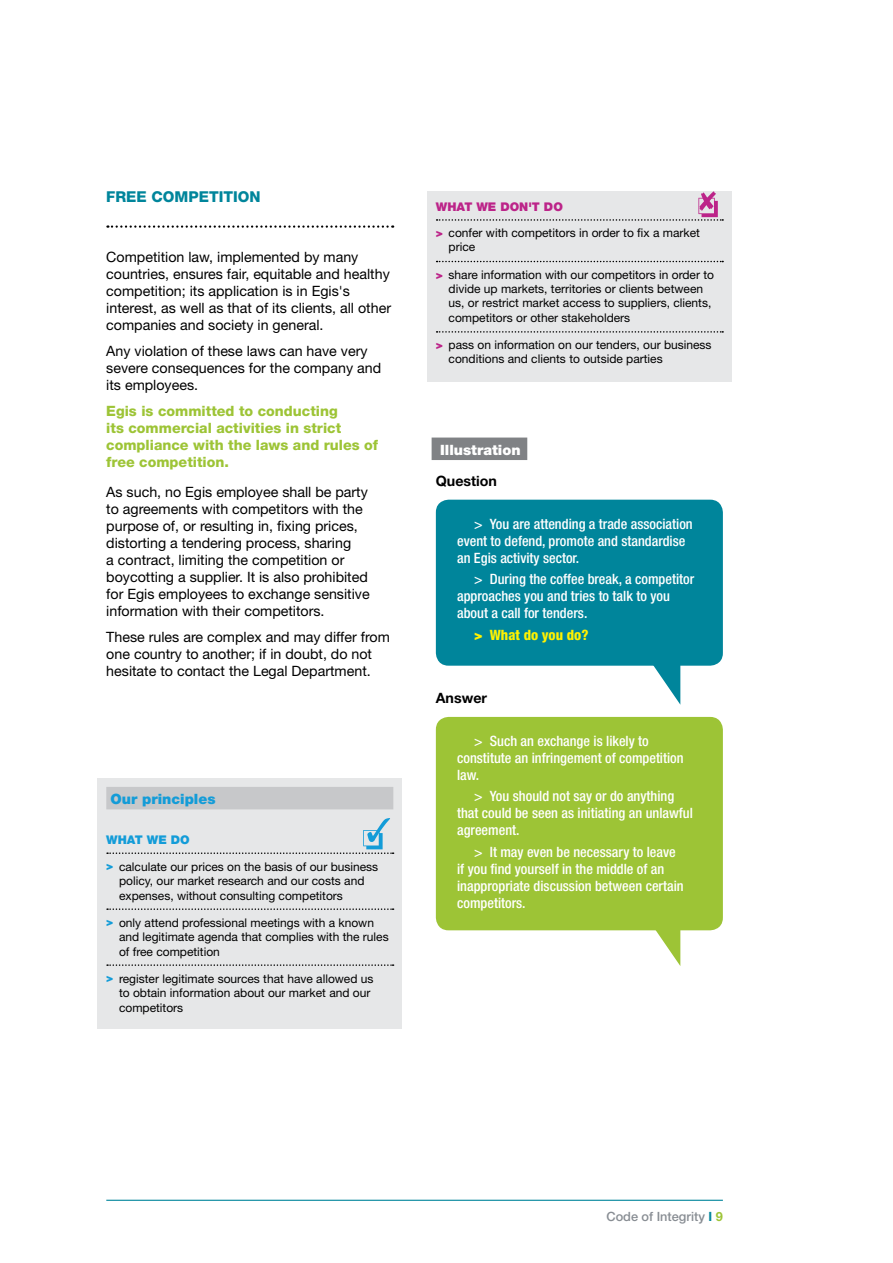
<style>
.page{position:relative;width:893px;height:1263px;background:#fff}
.page>*{position:absolute;margin:0;border:0;box-sizing:border-box;transform-origin:0 0}
.t1{font:800 15px "Helvetica Neue LT Pro";color:#00859b}
.t2{font:14.25px/17.1px "Helvetica Neue LT Pro";color:#000}
.t3{font:500 condensed 14.25px/17.1px "Helvetica Neue LT Pro";color:#fff}
.t4{font:800 14.25px/17.1px "Helvetica Neue LT Pro";color:#9dc436}
.t5{font:700 14.25px "Helvetica Neue LT Pro";color:#000}
.t6{font:800 condensed 14.25px "Helvetica Neue LT Pro";color:#fff200}
.t7{font:900 14.25px "Helvetica Neue LT Pro";color:#139cd8}
.t8{font:900 14.25px "Helvetica Neue LT Pro";color:#fff}
.t9{font:500 12.75px "Helvetica Neue LT Pro";color:#888d93}
.t10{font:12px/14.4px "Helvetica Neue LT Pro";color:#000}
.t11{font:900 12px "Helvetica Neue LT Pro";color:#139cd8}
.s1{font-weight:900;color:#139cd8}
.s2{font-weight:900;color:#bc2489}
.s3{font-weight:900;font-stretch:normal}
.s4{font-weight:700;color:#00859b}
.s5{font-weight:700;color:#9dc436}
</style>
<div class="page">
<hr style="left:106px;top:1200px;width:617px;height:1px;background:#00859b">
<div style="left:427px;top:191px;width:305px;height:191px;background:#e6e7e8"></div>
<div style="left:98px;top:778px;width:304px;height:251px;background:#e6e7e8"></div>
<svg style="left:653px;top:666px;width:27px;height:38px"></svg>
<div style="left:436px;top:500px;width:287px;height:166px;background:#00859b;border-radius:13px"></div>
<svg style="left:643px;top:930px;width:37px;height:36px"></svg>
<div style="left:436px;top:717px;width:287px;height:213px;background:#9dc436;border-radius:13px"></div>
<div style="left:432px;top:437px;width:95px;height:23px;background:#808285"></div>
<svg style="left:107px;top:225px;width:286px;height:3px"></svg>
<div style="left:106px;top:787px;width:287px;height:22px;background:#c7c8ca"></div>
<svg style="left:107px;top:818px;width:287px;height:36px"></svg>
<svg style="left:107px;top:908px;width:287px;height:2px"></svg>
<svg style="left:107px;top:964px;width:287px;height:2px"></svg>
<svg style="left:437px;top:261px;width:286px;height:1px"></svg>
<svg style="left:437px;top:331px;width:286px;height:2px"></svg>
<svg style="left:437px;top:191px;width:286px;height:30px"></svg>
<p class="t1" style="left:106px;top:188px;width:156px">Free competition</p>
<p class="t2" style="left:106px;top:248px;width:286px">Competition law, implemented by many countries, ensures fair, equitable and healthy competition; its application is in Egis's interest, as well as that of its clients, all other companies and society in general.</p>
<p class="t2" style="left:106px;top:342px;width:276px">Any violation of these laws can have very severe consequences for the company and its employees.</p>
<p class="t4" style="left:106px;top:402px;width:273px">Egis is committed to conducting<br>its commercial activities in strict compliance with the laws and rules of free competition.</p>
<p class="t2" style="left:106px;top:483px;width:265px">As such, no Egis employee shall be party to agreements with competitors with the purpose of, or resulting in, fixing prices, distorting a tendering process, sharing<br>a contract, limiting the competition or boycotting a supplier. It is also prohibited for Egis employees to exchange sensitive information with their competitors.</p>
<p class="t2" style="left:106px;top:628px;width:285px">These rules are complex and may differ from one country to another; if in doubt, do not hesitate to contact the Legal Department.</p>
<p class="t7" style="left:111px;top:790px;width:107px">Our principles</p>
<p class="t11" style="left:106px;top:832px;width:83px">What we do</p>
<p class="t10" style="left:119px;top:859px;width:261px;text-indent:-13px"><span class="s1">&gt;</span> calculate our prices on the basis of our business policy, our market research and our costs and expenses, without consulting competitors</p>
<p class="t10" style="left:119px;top:915px;width:271px;text-indent:-13px"><span class="s1">&gt;</span> only attend professional meetings with a known and legitimate agenda that complies with the rules of free competition</p>
<p class="t10" style="left:119px;top:971px;width:256px;text-indent:-13px"><span class="s1">&gt;</span> register legitimate sources that have allowed us to obtain information about our market and our competitors</p>
<p class="t10" style="left:436px;top:193px;width:266px;line-height:26.4px"><span class="s2">What we don't do<br>&gt;</span> confer with competitors in order to fix a market</p>
<p class="t10" style="left:449px;top:240px;width:28px">price</p>
<p class="t10" style="left:449px;top:267px;width:267px;text-indent:-13px"><span class="s2">&gt;</span> share information with our competitors in order to divide up markets, territories or clients between us, or restrict market access to suppliers, clients, competitors or other stakeholders</p>
<p class="t10" style="left:449px;top:337px;width:264px;text-indent:-13px"><span class="s2">&gt;</span> pass on information on our tenders, our business conditions and clients to outside parties</p>
<p class="t8" style="left:440px;top:441px;width:82px">Illustration</p>
<p class="t5" style="left:436px;top:472px;width:63px">Question</p>
<p class="t3" style="left:457px;top:515px;width:237px;text-indent:17px">&gt; You are attending a trade association event to defend, promote and standardise an Egis activity sector.</p>
<p class="t3" style="left:457px;top:570px;width:239px;text-indent:17px">&gt; During the coffee break, a competitor approaches you and tries to talk to you about a call for tenders.</p>
<p class="t6" style="left:474px;top:626px;width:116px"><span class="s3">&gt;</span> What do you do?</p>
<p class="t5" style="left:436px;top:689px;width:53px">Answer</p>
<p class="t3" style="left:457px;top:732px;width:228px;text-indent:17px">&gt; Such an exchange is likely to constitute an infringement of competition law.</p>
<p class="t3" style="left:457px;top:787px;width:237px;text-indent:17px">&gt; You should not say or do anything that could be seen as initiating an unlawful agreement.</p>
<p class="t3" style="left:457px;top:843px;width:228px;text-indent:17px">&gt; It may even be necessary to leave if you find yourself in the middle of an inappropriate discussion between certain competitors.</p>
<p class="t9" style="left:606px;top:1209px;width:118px">Code of Integrity <span class="s4">I</span> <span class="s5">9</span></p>
</div>
